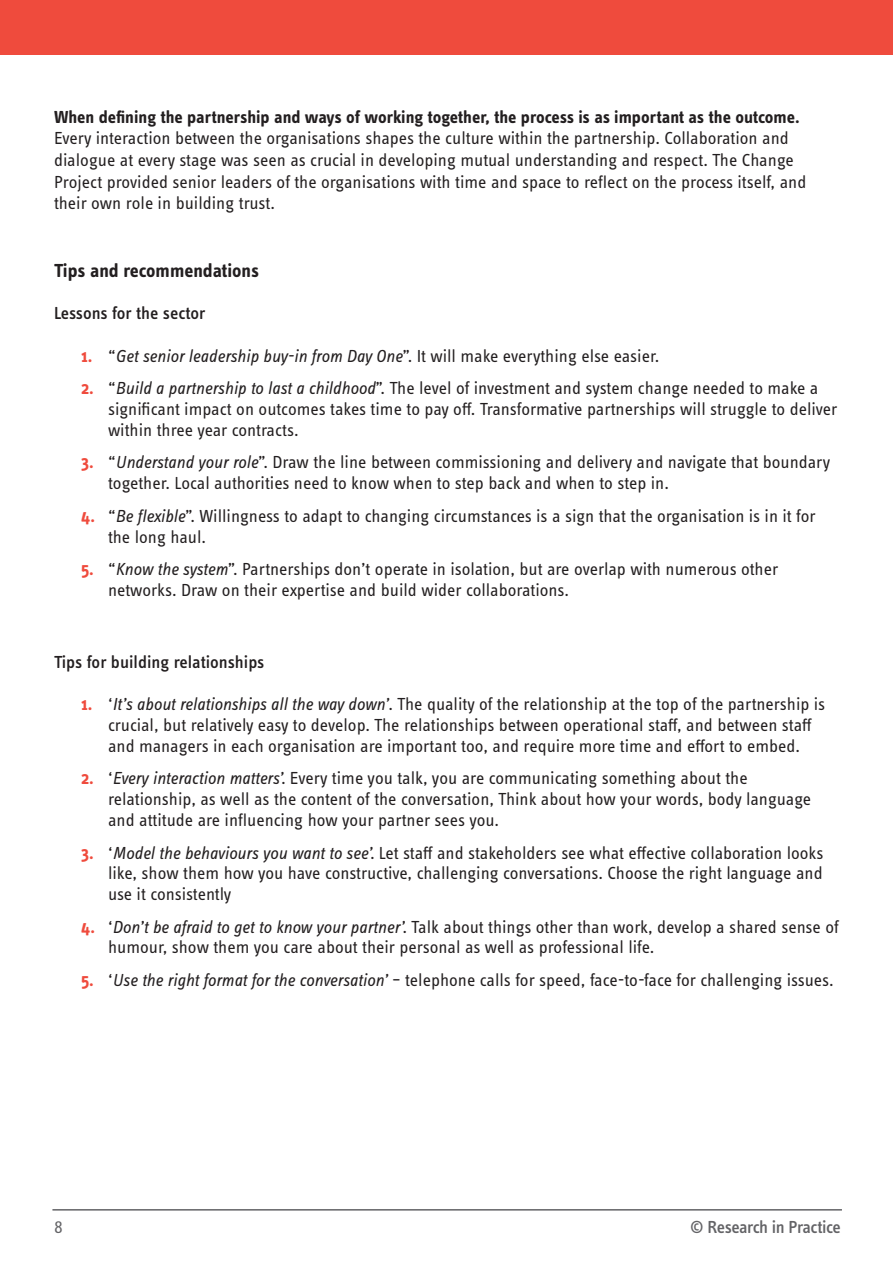
<style>
.page{position:relative;width:893px;height:1263px;background:#fff}
.page>*{position:absolute;margin:0;border:0;box-sizing:border-box;transform-origin:0 0}
.Heading_1{font:700 19.5px "Info Text Pro";color:#231f20}
.List_Paragraph{font:18px/20.7px "Info Text Pro";color:#231f20}
.List_Paragraph-2{font:italic 18px "Info Text Pro";color:#231f20}
.Heading_2{font:500 18px "Info Text Pro";color:#231f20}
.t1{font:500 18px "Info Text Pro";letter-spacing:-.025em;color:#636366}
.t2{font:18px "Info Text Pro";color:#636366}
.s1{font-weight:700}
.s2{font-weight:700;font-style:normal;color:#ef4b3d}
.s3{font-style:normal}
.s4{font-weight:700;color:#ef4b3d}
.s5{font-style:italic}
</style>
<div class="page">
<div style="left:0;top:0;width:893px;height:55px;background:#ef4b3d"></div>
<hr style="left:52px;top:1209px;width:790px;height:1px;background:#636366">
<p class="List_Paragraph" style="left:54px;top:105px;width:754px;line-height:21.6px"><span class="s1">When defining the partnership and ways of working together, the process is as important as the outcome.<br></span>Every interaction between the organisations shapes the culture within the partnership. Collaboration and dialogue at every stage was seen as crucial in developing mutual understanding and respect. The Change Project provided senior leaders of the organisations with time and space to reflect on the process itself, and their own role in building trust.</p>
<p class="Heading_1" style="left:54px;top:259px;width:207px">Tips and recommendations</p>
<p class="Heading_2" style="left:54px;top:303px;width:153px">Lessons for the sector</p>
<p class="List_Paragraph-2" style="left:81px;top:345px;width:580px"><span class="s2">1.</span> <span class="s3">“</span>Get senior leadership buy-in from Day One<span class="s3">”. It will make everything else easier.</span></p>
<p class="List_Paragraph" style="left:108px;top:378px;width:731px;text-indent:-27px"><span class="s4">2.</span> “<span class="s5">Build a partnership to last a childhood</span>”. The level of investment and system change needed to make a significant impact on outcomes takes time to pay off. Transformative partnerships will struggle to deliver within three year contracts.</p>
<p class="List_Paragraph" style="left:108px;top:452px;width:724px;text-indent:-27px"><span class="s4">3.</span> “<span class="s5">Understand your role</span>”. Draw the line between commissioning and delivery and navigate that boundary together. Local authorities need to know when to step back and when to step in.</p>
<p class="List_Paragraph" style="left:108px;top:505px;width:709px;text-indent:-27px"><span class="s4">4.</span> “<span class="s5">Be flexible</span>”. Willingness to adapt to changing circumstances is a sign that the organisation is in it for the long haul.</p>
<p class="List_Paragraph" style="left:108px;top:558px;width:672px;text-indent:-27px"><span class="s4">5.</span> “<span class="s5">Know the system</span>”. Partnerships don’t operate in isolation, but are overlap with numerous other networks. Draw on their expertise and build wider collaborations.</p>
<p class="Heading_2" style="left:54px;top:651px;width:212px">Tips for building relationships</p>
<p class="List_Paragraph" style="left:108px;top:693px;width:718px;text-indent:-27px"><span class="s4">1.</span> ‘<span class="s5">It’s about relationships all the way down’</span>. The quality of the relationship at the top of the partnership is crucial, but relatively easy to develop. The relationships between operational staff, and between staff and managers in each organisation are important too, and require more time and effort to embed.</p>
<p class="List_Paragraph" style="left:108px;top:768px;width:705px;text-indent:-27px"><span class="s4">2.</span> ‘<span class="s5">Every interaction matters’.</span> Every time you talk, you are communicating something about the relationship, as well as the content of the conversation, Think about how your words, body language and attitude are influencing how your partner sees you.</p>
<p class="List_Paragraph" style="left:108px;top:842px;width:717px;text-align:justify;text-indent:-27px"><span class="s4">3.</span> ‘<span class="s5">Model the behaviours you want to see’.</span> Let staff and stakeholders see what effective collaboration looks like, show them how you have constructive, challenging conversations. Choose the right language and use it consistently</p>
<p class="List_Paragraph" style="left:108px;top:916px;width:732px;text-indent:-27px"><span class="s4">4.</span> ‘<span class="s5">Don’t be afraid to get to know your partner’.</span> Talk about things other than work, develop a shared sense of humour, show them you care about their personal as well as professional life.</p>
<p class="List_Paragraph" style="left:81px;top:969px;width:754px"><span class="s4">5.</span> ‘<span class="s5">Use the right format for the conversation’</span> – telephone calls for speed, face-to-face for challenging issues.</p>
<p class="t2" style="left:54px;top:1216px;width:10px">8</p>
<p class="t1" style="left:690px;top:1216px;width:152px">© Research in Practice</p>
</div>
